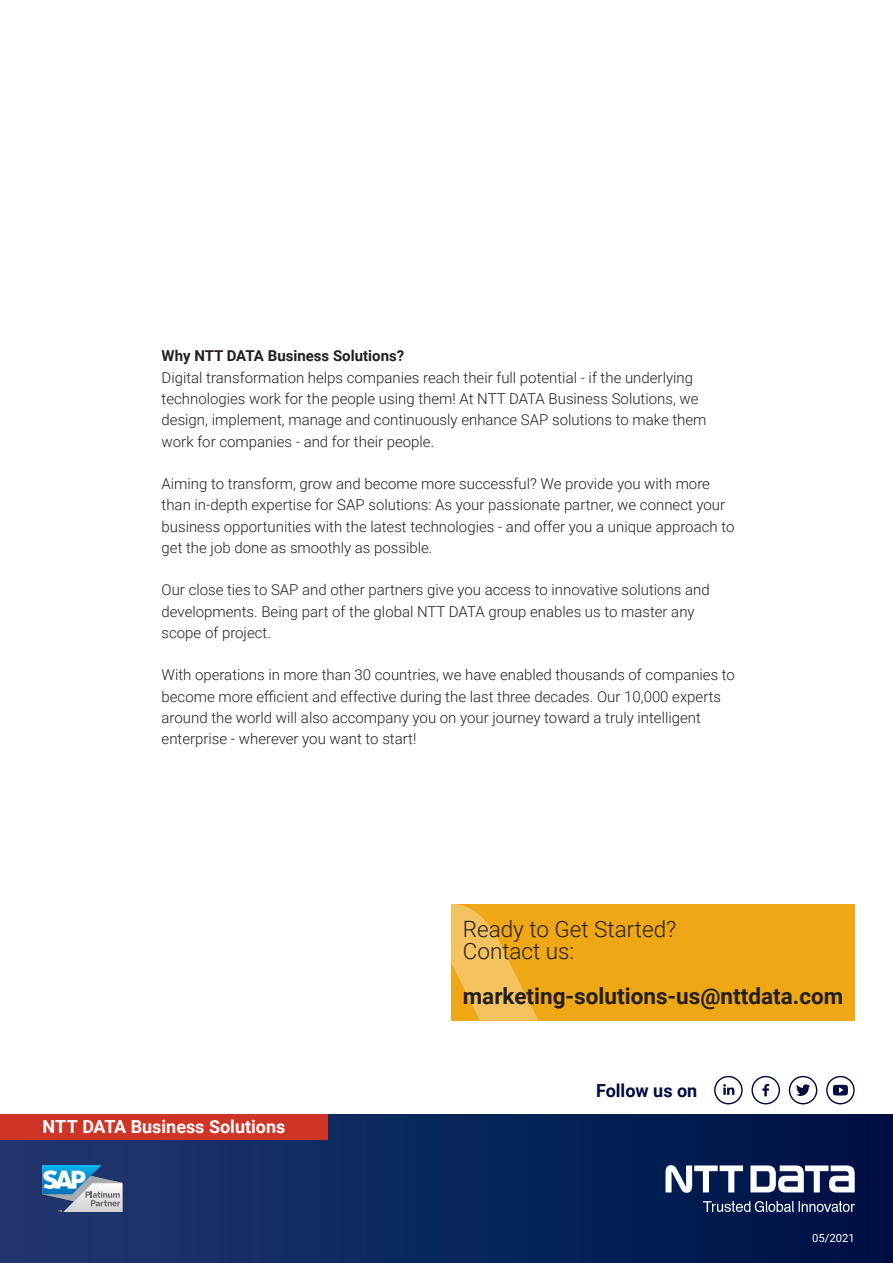
<style>
.page{position:relative;width:893px;height:1263px;background:#fff}
.page>*{position:absolute;margin:0;border:0;box-sizing:border-box;transform-origin:0 0}
.NTT_CTA_light_15pt{font:700 22.5px "Roboto";color:#231f20}
.NTT_CTA_light_15pt-2{font:300 22.5px "Roboto";color:#231f20}
.t1{font:700 18px "Roboto";color:#fff}
.t2{font:700 18px "Roboto";color:#000c40}
._07_Copy_grid_10pt{font:300 15px/21.3px "Roboto";color:#231f20}
._05_Headline_H2_grid{font:700 15px "Roboto";color:#231f20}
.t3{font:11.25px "Roboto";color:#fff}
</style>
<div class="page">
<div style="left:0;top:1114px;width:893px;height:149px;background:linear-gradient(to right,#1f3970,#001246)"></div>
<div style="left:0;top:1114px;width:327px;height:26px;background:#cf3527"></div>
<svg style="left:750px;top:1165px;width:105px;height:27px"></svg>
<svg style="left:665px;top:1165px;width:78px;height:28px"></svg>
<svg style="left:703px;top:1201px;width:152px;height:11px;background:#4d5b80"></svg>
<svg style="left:796px;top:1084px;width:14px;height:12px"></svg>
<div style="left:789px;top:1076px;width:28px;height:28px;border:1px solid #000c40;border-radius:50%"></div>
<div style="left:714px;top:1076px;width:29px;height:28px;border:1px solid #000c40;border-radius:50%"></div>
<svg style="left:723px;top:1084px;width:11px;height:11px"></svg>
<div style="left:751px;top:1076px;width:29px;height:28px;border:1px solid #000c40;border-radius:50%"></div>
<svg style="left:762px;top:1084px;width:7px;height:12px"></svg>
<div style="left:826px;top:1076px;width:29px;height:28px;border:1px solid #000c40;border-radius:50%"></div>
<svg style="left:833px;top:1085px;width:15px;height:10px"></svg>
<div style="left:451px;top:904px;width:404px;height:116px;background:#efa715"></div>
<svg style="left:451px;top:904px;width:87px;height:116px"></svg>
<svg style="left:43px;top:1165px;width:79px;height:47px"></svg>
<p class="_05_Headline_H2_grid" style="left:162px;top:346px;width:244px">Why NTT DATA Business Solutions?</p>
<p class="_07_Copy_grid_10pt" style="left:162px;top:366px;width:546px">Digital transformation helps companies reach their full potential - if the underlying technologies work for the people using them! At NTT DATA Business Solutions, we design, implement, manage and continuously enhance SAP solutions to make them work for companies - and for their people.</p>
<p class="_07_Copy_grid_10pt" style="left:162px;top:472px;width:574px">Aiming to transform, grow and become more successful? We provide you with more than in-depth expertise for SAP solutions: As your passionate partner, we connect your business opportunities with the latest technologies - and offer you a unique approach to get the job done as smoothly as possible.</p>
<p class="_07_Copy_grid_10pt" style="left:162px;top:579px;width:550px">Our close ties to SAP and other partners give you access to innovative solutions and developments. Being part of the global NTT DATA group enables us to master any scope of project.</p>
<p class="_07_Copy_grid_10pt" style="left:162px;top:664px;width:575px">With operations in more than 30 countries, we have enabled thousands of companies to become more efficient and effective during the last three decades. Our 10,000 experts around the world will also accompany you on your journey toward a truly intelligent enterprise - wherever you want to start!</p>
<p class="NTT_CTA_light_15pt-2" style="left:463px;top:913px;width:215px">Ready to Get Started?</p>
<p class="NTT_CTA_light_15pt-2" style="left:463px;top:935px;width:113px">Contact us:</p>
<p class="NTT_CTA_light_15pt" style="left:463px;top:980px;width:382px">marketing-solutions-us@nttdata.com</p>
<h1 class="NTT_CTA_light_15pt-2" style="left:472px;top:913px;width:53px">Want</h1>
<h1 class="NTT_CTA_light_15pt-2" style="left:554px;top:913px;width:111px">know more</h1>
<h1 class="NTT_CTA_light_15pt" style="left:472px;top:980px;width:281px">www.nttdata-solution .com</h1>
<p class="t1" style="left:43px;top:1114px;width:244px">NTT DATA Business Solutions</p>
<p class="t2" style="left:596px;top:1077px;width:103px">Follow us on</p>
<p class="t3" style="left:812px;top:1230px;width:44px">05/2021</p>
</div>
